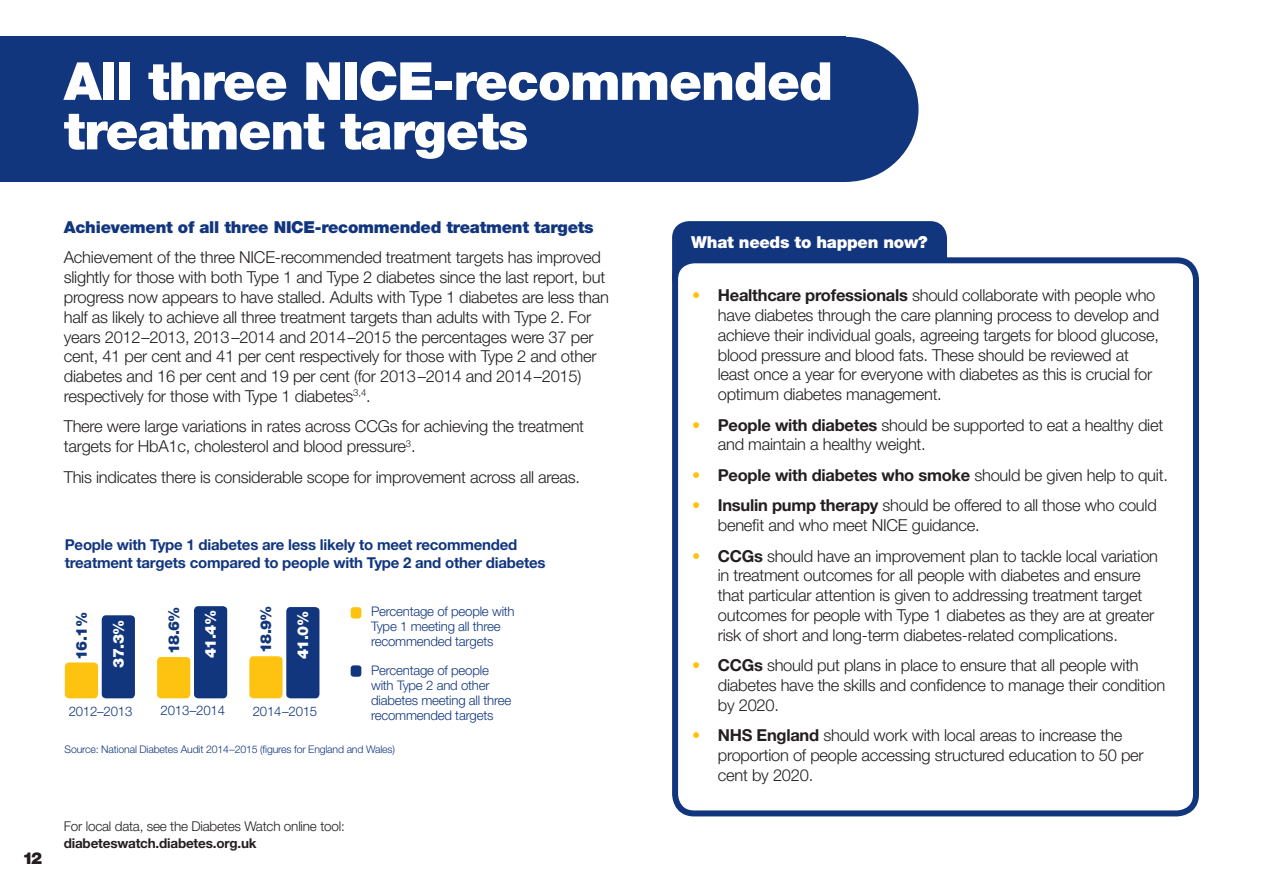
<style>
.page{position:relative;width:1263px;height:893px;background:#fff}
.page>*{position:absolute;margin:0;border:0;box-sizing:border-box;transform-origin:0 0}
.t1{font:900 52.5px "Helvetica Neue LT Std";letter-spacing:-.02em;color:#fff}
.t2{font:300 16.5px/19.8px "Helvetica Neue LT Std";letter-spacing:-.015em;color:#231f20}
.t3{font:900 16.5px "Helvetica Neue LT Std";letter-spacing:-.015em;color:#11367e}
.t4{font:700 16.5px "Helvetica Neue LT Std";letter-spacing:-.015em;color:#231f20}
.t5{font:900 16.5px "Helvetica Neue LT Std";letter-spacing:-.015em;color:#fff}
.Bullets_Copy_Yellow{font:900 16.5px "Helvetica Neue LT Std";color:#231f20}
.Bullets_Copy_Yellow-2{font:700 15px/18px "Helvetica Neue LT Std";letter-spacing:-.015em;color:#11367e}
.Bullets_Copy_Yellow-3{font:900 15px "Helvetica Neue LT Std";color:#11367e}
.Bullets_Copy_Yellow-4{font:900 15px "Helvetica Neue LT Std";color:#fff}
.Bullets_Copy_Yellow-5{font:300 13.5px/16.5px "Helvetica Neue LT Std";letter-spacing:-.015em;color:#231f20}
.Bullets_Copy_Yellow-6{font:300 13.2px/15px "Helvetica Neue LT Std";letter-spacing:-.015em;color:#11367e}
.Bullets_Copy_Yellow-7{font:300 10.5px "Helvetica Neue LT Std";letter-spacing:-.015em;color:#11367e}
.s1{font-weight:700}
.s2{color:#fec210}
.s3{font-weight:300;color:#fec210}
.s4{font-weight:300}
</style>
<div class="page">
<div style="left:0;top:37px;width:845px;height:145px;background:#11367e"></div>
<div style="left:772px;top:37px;width:146px;height:145px;background:#11367e;border-radius:50%"></div>
<div style="left:672px;top:221px;width:275px;height:74px;background:#11367e;border-radius:17px"></div>
<div style="left:675px;top:260px;width:521px;height:553px;background:#fff;border-radius:19px"></div>
<div style="left:672px;top:257px;width:527px;height:559px;border:6px solid #11367e;border-radius:19px"></div>
<div style="left:102px;top:615px;width:33px;height:83px;background:#11367e;border-radius:4px"></div>
<div style="left:194px;top:606px;width:33px;height:92px;background:#11367e;border-radius:4px"></div>
<div style="left:286px;top:607px;width:33px;height:91px;background:#11367e;border-radius:4px"></div>
<div style="left:65px;top:662px;width:33px;height:36px;background:#fec210;border-radius:4px"></div>
<div style="left:157px;top:657px;width:33px;height:41px;background:#fec210;border-radius:4px"></div>
<div style="left:249px;top:656px;width:34px;height:42px;background:#fec210;border-radius:4px"></div>
<div style="left:351px;top:665px;width:10px;height:12px;background:#11367e;border-radius:3px"></div>
<div style="left:351px;top:607px;width:10px;height:11px;background:#fec210;border-radius:3px"></div>
<p class="t1" style="left:64px;top:50px;width:771px">All three NICE-recommended</p>
<p class="t1" style="left:64px;top:99px;width:466px">treatment targets</p>
<p class="t3" style="left:64px;top:217px;width:531px">Achievement of all three NICE-recommended treatment targets</p>
<p class="t2" style="left:64px;top:247px;width:547px">Achievement of the three NICE-recommended treatment targets has improved slightly for those with both Type 1 and Type 2 diabetes since the last report, but progress now appears to have stalled. Adults with Type 1 diabetes are less than half as likely to achieve all three treatment targets than adults with Type 2. For years 2012–2013, 2013–2014 and 2014–2015 the percentages were 37 per cent, 41 per cent and 41 per cent respectively for those with Type 2 and other diabetes and 16 per cent and 19 per cent (for 2013–2014 and 2014–2015) respectively for those with Type 1 diabetes<sup>3,4</sup>.</p>
<p class="t2" style="left:64px;top:416px;width:522px">There were large variations in rates across CCGs for achieving the treatment targets for HbA1c, cholesterol and blood pressure<sup>3</sup>.</p>
<p class="t2" style="left:64px;top:466px;width:518px">This indicates there is considerable scope for improvement across all areas.</p>
<p class="Bullets_Copy_Yellow-2" style="left:65px;top:535px;width:482px">People with Type 1 diabetes are less likely to meet recommended treatment targets compared to people with Type 2 and other diabetes</p>
<p class="Bullets_Copy_Yellow-3" style="left:72px;top:660px;width:49px;rotate:-90deg">16.1%</p>
<p class="Bullets_Copy_Yellow-4" style="left:109px;top:668px;width:49px;rotate:-90deg">37.3%</p>
<p class="Bullets_Copy_Yellow-3" style="left:165px;top:654px;width:49px;rotate:-90deg">18.6%</p>
<p class="Bullets_Copy_Yellow-4" style="left:202px;top:658px;width:49px;rotate:-90deg">41.4%</p>
<p class="Bullets_Copy_Yellow-3" style="left:257px;top:653px;width:49px;rotate:-90deg">18.9%</p>
<p class="Bullets_Copy_Yellow-4" style="left:294px;top:659px;width:49px;rotate:-90deg">41.0%</p>
<p class="Bullets_Copy_Yellow-6" style="left:69px;top:703px;width:65px">2012–2013</p>
<p class="Bullets_Copy_Yellow-6" style="left:161px;top:703px;width:66px">2013–2014</p>
<p class="Bullets_Copy_Yellow-6" style="left:253px;top:703px;width:66px">2014–2015</p>
<p class="Bullets_Copy_Yellow-6" style="left:371px;top:604px;width:145px">Percentage of people with<br>Type 1 meeting all three recommended targets</p>
<p class="Bullets_Copy_Yellow-6" style="left:371px;top:662px;width:142px">Percentage of people with Type 2 and other diabetes meeting all three recommended targets</p>
<p class="Bullets_Copy_Yellow-7" style="left:65px;top:743px;width:332px">Source: National Diabetes Audit 2014–2015 (figures for England and Wales)</p>
<p class="Bullets_Copy_Yellow" style="left:22px;top:848px;width:21px">12</p>
<p class="Bullets_Copy_Yellow-5" style="left:64px;top:818px;width:282px">For local data, see the Diabetes Watch online tool: <span class="s1">diabeteswatch.diabetes.org.uk</span></p>
<p class="t5" style="left:691px;top:232px;width:238px">What needs to happen now?</p>
<p class="t2" style="left:718px;top:285px;width:443px;text-indent:-26px"><span class="s2">•</span> <span class="s1">Healthcare professionals</span> should collaborate with people who have diabetes through the care planning process to develop and achieve their individual goals, agreeing targets for blood glucose, blood pressure and blood fats. These should be reviewed at least once a year for everyone with diabetes as this is crucial for optimum diabetes management.</p>
<p class="t2" style="left:718px;top:414px;width:447px;text-indent:-26px"><span class="s2">•</span> <span class="s1">People with diabetes</span> should be supported to eat a healthy diet and maintain a healthy weight.</p>
<p class="t4" style="left:692px;top:465px;width:477px"><span class="s3">•</span> People with diabetes who smoke <span class="s4">should be given help to quit.</span></p>
<p class="t2" style="left:718px;top:495px;width:440px;text-indent:-26px"><span class="s2">•</span> <span class="s1">Insulin pump therapy</span> should be offered to all those who could benefit and who meet NICE guidance.</p>
<p class="t2" style="left:718px;top:545px;width:442px;text-indent:-26px"><span class="s2">•</span> <span class="s1">CCGs</span> should have an improvement plan to tackle local variation in treatment outcomes for all people with diabetes and ensure that particular attention is given to addressing treatment target outcomes for people with Type 1 diabetes as they are at greater risk of short and long-term diabetes-related complications.</p>
<p class="t2" style="left:718px;top:655px;width:449px;text-indent:-26px"><span class="s2">•</span> <span class="s1">CCGs</span> should put plans in place to ensure that all people with diabetes have the skills and confidence to manage their condition by 2020.</p>
<p class="t2" style="left:718px;top:725px;width:427px;text-indent:-26px"><span class="s2">•</span> <span class="s1">NHS England</span> should work with local areas to increase the proportion of people accessing structured education to 50 per cent by 2020.</p>
</div>
